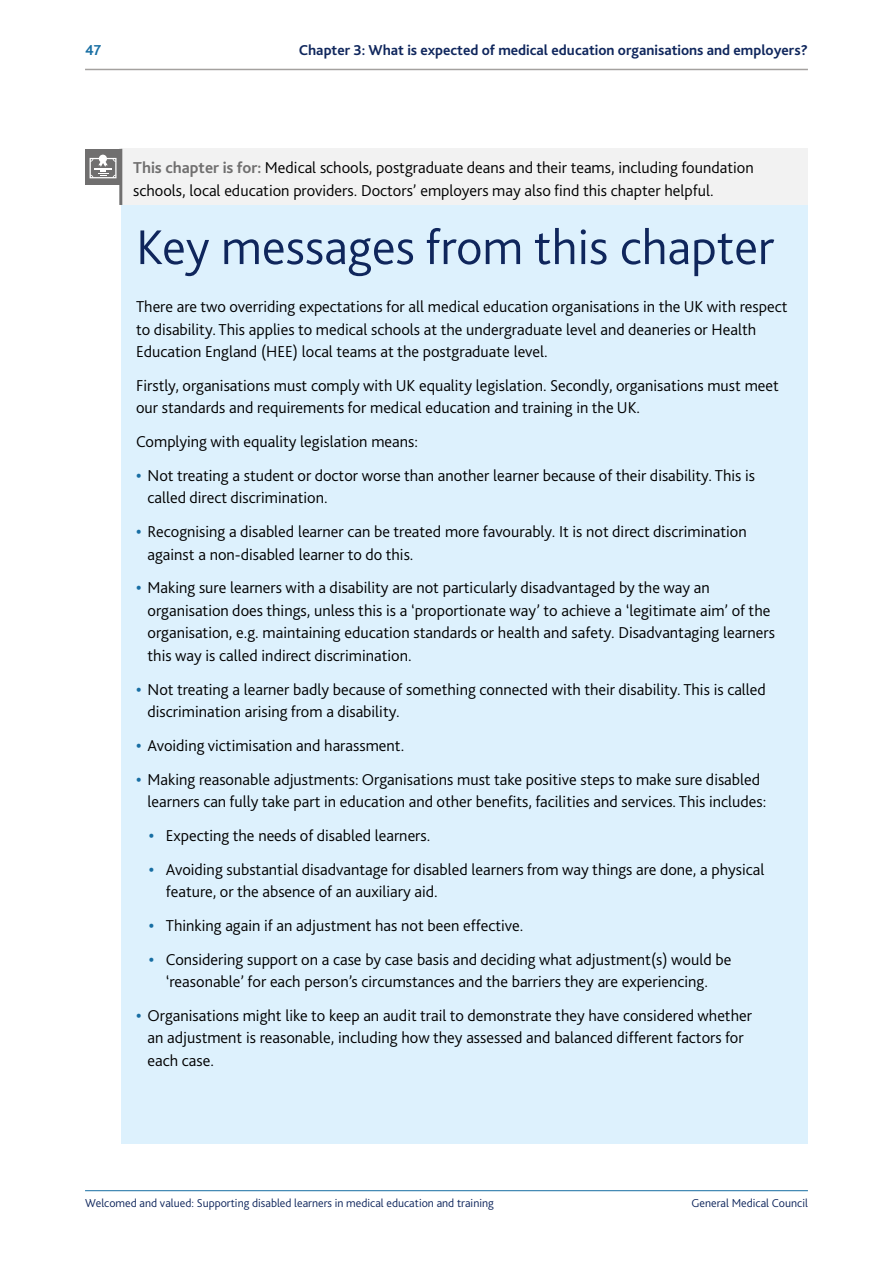
<style>
.page{position:relative;width:893px;height:1263px;background:#fff}
.page>*{position:absolute;margin:0;border:0;box-sizing:border-box;transform-origin:0 0}
.t1{font:300 51px "Bliss 2";color:#0f265c}
.t2{font:300 16.5px/22.5px "Bliss 2";color:#000}
.t3{font:700 15px "Bliss 2";color:#0f265c}
.t4{font:700 15px "Bliss 2";color:#176ea3}
.t5{font:300 12px "Bliss 2";color:#0f265c}
.s1{font-weight:700;color:#706f6f}
.s2{font-weight:700;color:#176ea3}
</style>
<div class="page">
<hr style="left:85px;top:69px;width:723px;height:1px;background:#a4a19f">
<hr style="left:85px;top:1190px;width:723px;height:1px;background:#176ea3">
<div style="left:121px;top:205px;width:687px;height:938px;background:#ddf1fd"></div>
<div style="left:121px;top:149px;width:687px;height:56px;background:#f2f2f2"></div>
<div style="left:85px;top:149px;width:36px;height:35px;background:#706f6f"></div>
<hr style="left:119px;top:149px;width:3px;height:56px;background:#706f6f">
<svg style="left:90px;top:155px;width:27px;height:23px"></svg>
<p class="t4" style="left:85px;top:41px;width:18px">47</p>
<p class="t3" style="left:299px;top:41px;width:511px">Chapter 3: What is expected of medical education organisations and employers?</p>
<p class="t2" style="left:133px;top:156px;width:622px"><span class="s1">This chapter is for:</span> Medical schools, postgraduate deans and their teams, including foundation schools, local education providers. Doctors’ employers may also find this chapter helpful.</p>
<h1 class="t1" style="left:136px;top:215px;width:640px">Key messages from this chapter</h1>
<p class="t2" style="left:136px;top:295px;width:653px">There are two overriding expectations for all medical education organisations in the UK with respect to disability. This applies to medical schools at the undergraduate level and deaneries or Health<br>Education England (HEE) local teams at the postgraduate level.</p>
<p class="t2" style="left:136px;top:374px;width:644px">Firstly, organisations must comply with UK equality legislation. Secondly, organisations must meet our standards and requirements for medical education and training in the UK.</p>
<p class="t2" style="left:136px;top:430px;width:283px">Complying with equality legislation means:</p>
<p class="t2" style="left:148px;top:464px;width:609px;text-indent:-11px"><span class="s2">•</span> Not treating a student or doctor worse than another learner because of their disability. This is called direct discrimination.</p>
<p class="t2" style="left:148px;top:520px;width:601px;text-indent:-11px"><span class="s2">•</span> Recognising a disabled learner can be treated more favourably. It is not direct discrimination against a non-disabled learner to do this.</p>
<p class="t2" style="left:148px;top:576px;width:629px;text-indent:-11px"><span class="s2">•</span> Making sure learners with a disability are not particularly disadvantaged by the way an organisation does things, unless this is a ‘proportionate way’ to achieve a ‘legitimate aim’ of the organisation, e.g. maintaining education standards or health and safety. Disadvantaging learners this way is called indirect discrimination.</p>
<p class="t2" style="left:148px;top:677px;width:620px;text-indent:-11px"><span class="s2">•</span> Not treating a learner badly because of something connected with their disability. This is called discrimination arising from a disability.</p>
<p class="t2" style="left:136px;top:734px;width:270px"><span class="s2">•</span> Avoiding victimisation and harassment.</p>
<p class="t2" style="left:148px;top:767px;width:620px;text-indent:-11px"><span class="s2">•</span> Making reasonable adjustments: Organisations must take positive steps to make sure disabled learners can fully take part in education and other benefits, facilities and services. This includes:</p>
<p class="t2" style="left:149px;top:824px;width:283px"><span class="s2">•</span> Expecting the needs of disabled learners.</p>
<p class="t2" style="left:166px;top:857px;width:600px;text-indent:-17px"><span class="s2">•</span> Avoiding substantial disadvantage for disabled learners from way things are done, a physical feature, or the absence of an auxiliary aid.</p>
<p class="t2" style="left:149px;top:914px;width:376px"><span class="s2">•</span> Thinking again if an adjustment has not been effective.</p>
<p class="t2" style="left:149px;top:947px;width:584px;text-align:center"><span class="s2">•</span> Considering support on a case by case basis and deciding what adjustment(s) would be ‘reasonable’ for each person’s circumstances and the barriers they are experiencing.</p>
<p class="t2" style="left:148px;top:1004px;width:606px;text-indent:-11px"><span class="s2">•</span> Organisations might like to keep an audit trail to demonstrate they have considered whether an adjustment is reasonable, including how they assessed and balanced different factors for each case.</p>
<p class="t5" style="left:85px;top:1196px;width:410px">Welcomed and valued: Supporting disabled learners in medical education and training</p>
<p class="t5" style="left:691px;top:1196px;width:118px">General Medical Council</p>
</div>
